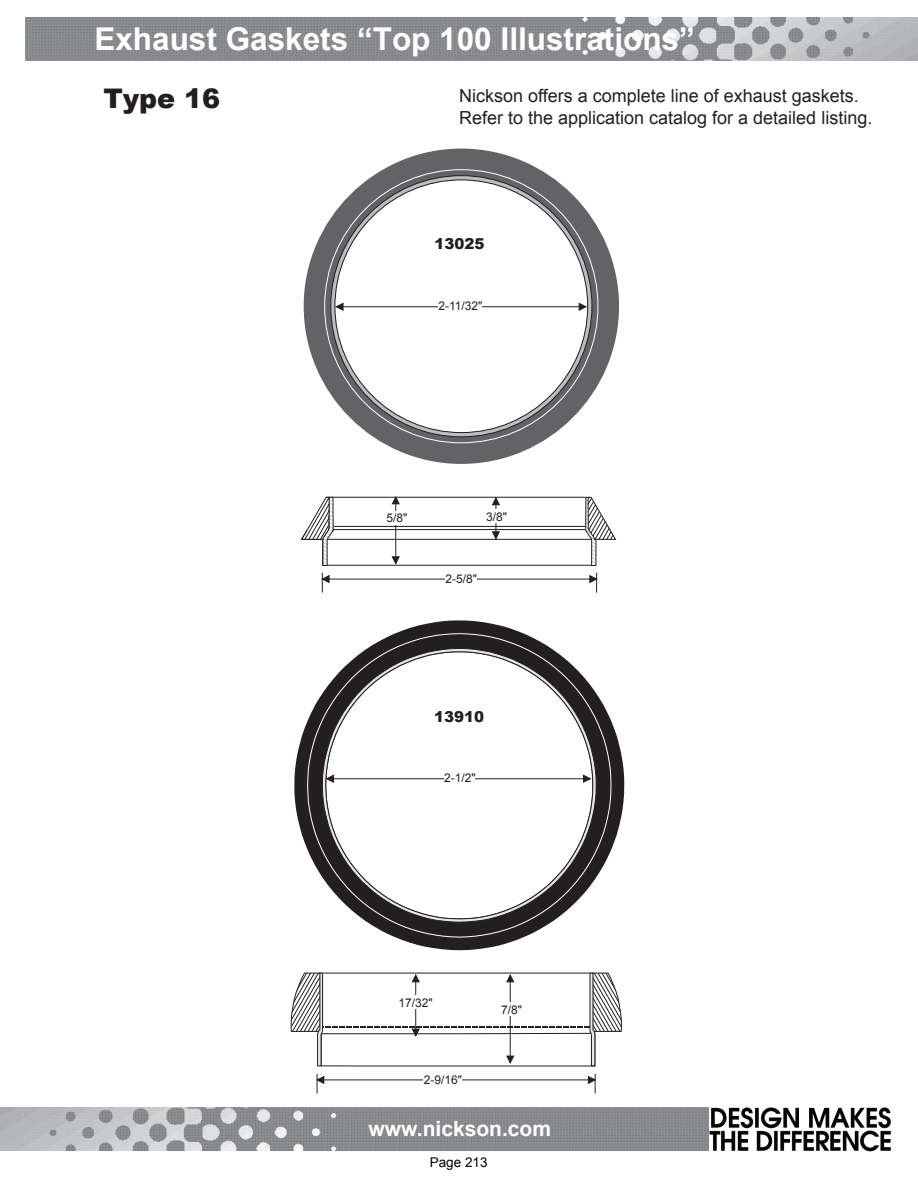
<style>
.page{position:relative;width:918px;height:1188px;background:#fff}
.page>*{position:absolute;margin:0;border:0;box-sizing:border-box;transform-origin:0 0}
.t1{font:700 31.5px "Arial";color:#fff}
.t2{font:900 27px "Arial";color:#231f20}
.t3{font:700 21px "Arial";color:#fff}
.t4{font:18px/21.6px "Arial";color:#231f20}
.t5{font:900 15px "Arial";color:#231f20}
.t6{font:13.5px "Arial";color:#050504}
.t7{font:12px "Arial";color:#231f20}
</style>
<div class="page">
<img style="left:26px;top:17px;width:892px;height:44px">
<img style="left:0;top:1107px;width:709px;height:44px">
<img style="left:709px;top:1107px;width:182px;height:44px">
<svg style="left:294px;top:620px;width:330px;height:330px"></svg>
<svg style="left:308px;top:634px;width:303px;height:303px"></svg>
<svg style="left:322px;top:648px;width:274px;height:275px"></svg>
<hr style="left:327px;top:778px;width:263px;height:1px;background:#231f20">
<svg style="left:326px;top:775px;width:8px;height:7px"></svg>
<svg style="left:583px;top:775px;width:8px;height:7px"></svg>
<div style="left:444px;top:772px;width:31px;height:14px;background:#fff"></div>
<svg style="left:291px;top:973px;width:331px;height:93px"></svg>
<hr style="left:317px;top:1080px;width:278px;height:1px;background:#231f20">
<svg style="left:317px;top:1074px;width:7px;height:19px"></svg>
<svg style="left:588px;top:1074px;width:8px;height:19px"></svg>
<div style="left:424px;top:1074px;width:38px;height:14px;background:#fff"></div>
<svg style="left:304px;top:149px;width:315px;height:315px"></svg>
<svg style="left:331px;top:176px;width:261px;height:261px"></svg>
<hr style="left:337px;top:306px;width:246px;height:1px;background:#231f20">
<svg style="left:336px;top:303px;width:7px;height:7px"></svg>
<svg style="left:579px;top:303px;width:7px;height:7px"></svg>
<div style="left:438px;top:302px;width:44px;height:14px;background:#fff"></div>
<svg style="left:301px;top:497px;width:315px;height:69px"></svg>
<div style="left:486px;top:510px;width:21px;height:13px;background:#fff"></div>
<hr style="left:322px;top:579px;width:275px;height:1px;background:#231f20">
<svg style="left:322px;top:573px;width:7px;height:20px"></svg>
<svg style="left:590px;top:573px;width:7px;height:20px"></svg>
<div style="left:446px;top:573px;width:31px;height:14px;background:#fff"></div>
<p class="t1" style="left:94px;top:18px;width:602px">Exhaust Gaskets “Top 100 Illustrations”</p>
<p class="t2" style="left:104px;top:79px;width:118px">Type 16</p>
<p class="t4" style="left:459px;top:85px;width:415px">Nickson offers a complete line of exhaust gaskets.<br>Refer to the application catalog for a detailed listing.</p>
<p class="t5" style="left:435px;top:233px;width:52px">13025</p>
<p class="t7" style="left:438px;top:298px;width:46px">2-11/32"</p>
<p class="t7" style="left:387px;top:510px;width:22px">5/8"</p>
<p class="t7" style="left:486px;top:509px;width:22px">3/8"</p>
<p class="t7" style="left:446px;top:571px;width:33px">2-5/8"</p>
<p class="t5" style="left:434px;top:706px;width:52px">13910</p>
<p class="t7" style="left:444px;top:770px;width:33px">2-1/2"</p>
<p class="t7" style="left:398px;top:995px;width:36px">17/32"</p>
<p class="t7" style="left:424px;top:1072px;width:40px">2-9/16"</p>
<p class="t7" style="left:501px;top:1002px;width:22px">7/8"</p>
<p class="t3" style="left:369px;top:1115px;width:184px">www.nickson.com</p>
<p class="t6" style="left:430px;top:1153px;width:59px">Page 213</p>
</div>
